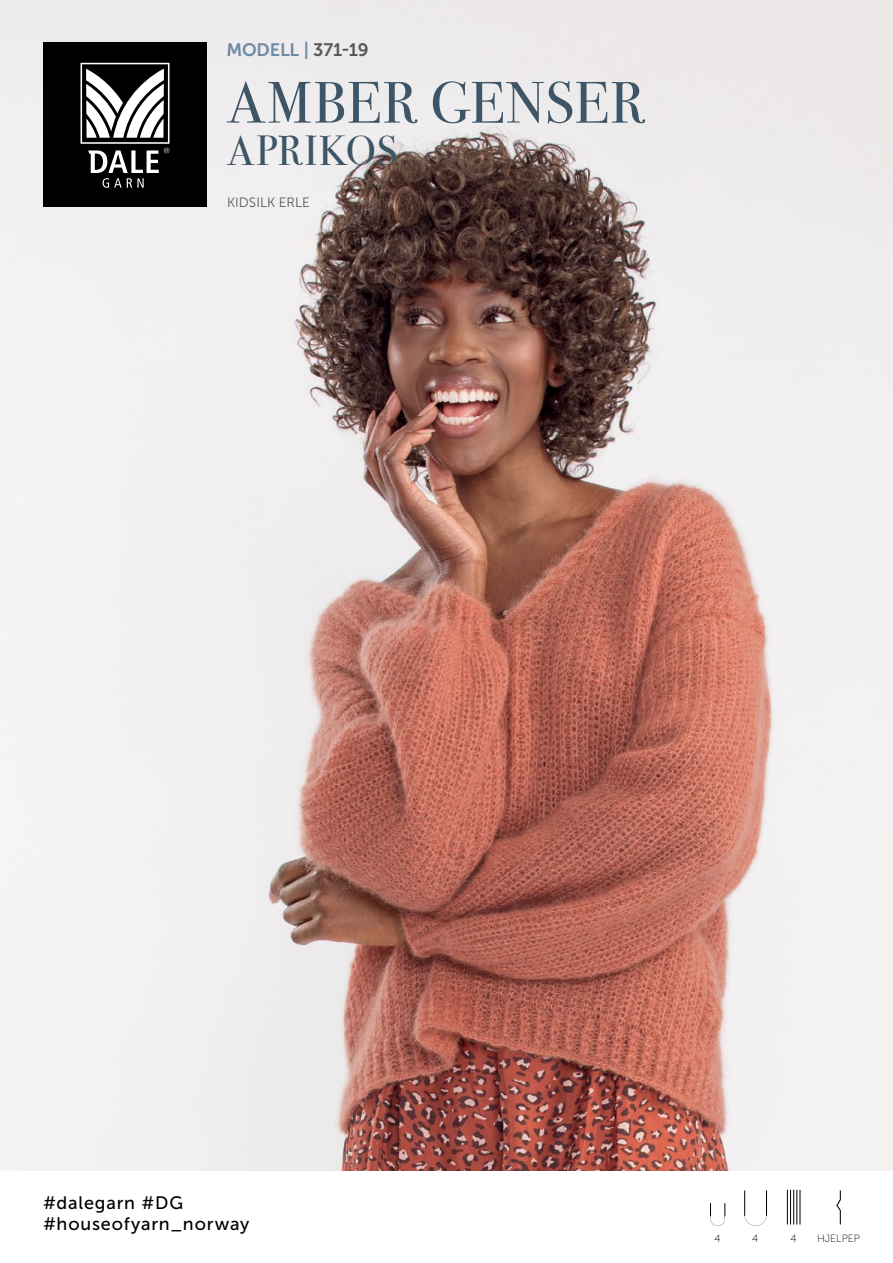
<style>
.page{position:relative;width:893px;height:1263px;background:#fff}
.page>*{position:absolute;margin:0;border:0;box-sizing:border-box;transform-origin:0 0}
.t1{font:58.5px "Bodoni Svty Two ITCTT";letter-spacing:.03em;color:#3d5567}
.t2{font:42px "Bodoni Svty Two ITCTT";letter-spacing:.02em;color:#3d5567}
.t3{font:18px/21px "Museo Sans 500";letter-spacing:.045em;color:#000}
.t4{font:18px "Museo Sans 700";letter-spacing:-.01em;color:#6d8ca3}
.t5{font:13.5px "Museo Sans 300";letter-spacing:.005em;color:#58595b}
.t6{font:10.5px "Museo Sans 100";color:#000}
.s1{color:#58595b}
</style>
<div class="page">
<img style="left:0;top:0;width:893px;height:1171px">
<div style="left:43px;top:43px;width:164px;height:164px;background:#000"></div>
<svg style="left:81px;top:63px;width:88px;height:125px"></svg>
<svg style="left:710px;top:1203px;width:15px;height:22px"></svg>
<svg style="left:744px;top:1190px;width:23px;height:36px"></svg>
<hr style="left:787px;top:1190px;width:1px;height:34px;background:#000">
<hr style="left:790px;top:1190px;width:1px;height:34px;background:#000">
<hr style="left:793px;top:1190px;width:1px;height:34px;background:#000">
<hr style="left:796px;top:1190px;width:1px;height:34px;background:#000">
<hr style="left:799px;top:1190px;width:1px;height:34px;background:#000">
<svg style="left:836px;top:1190px;width:5px;height:35px"></svg>
<p class="t4" style="left:226px;top:40px;width:144px">MODELL | <span class="s1">371-19</span></p>
<p class="t1" style="left:228px;top:55px;width:418px">AMBER GENSER</p>
<p class="t2" style="left:228px;top:116px;width:171px">APRIKOS</p>
<p class="t5" style="left:227px;top:195px;width:84px">KIDSILK ERLE</p>
<p class="t3" style="left:43px;top:1193px;width:208px">#dalegarn #DG #houseofyarn_norway</p>
<p class="t6" style="left:715px;top:1233px;width:8px">4</p>
<p class="t6" style="left:752px;top:1233px;width:8px">4</p>
<p class="t6" style="left:791px;top:1233px;width:8px">4</p>
<p class="t6" style="left:817px;top:1233px;width:44px">HJELPEP</p>
</div>
